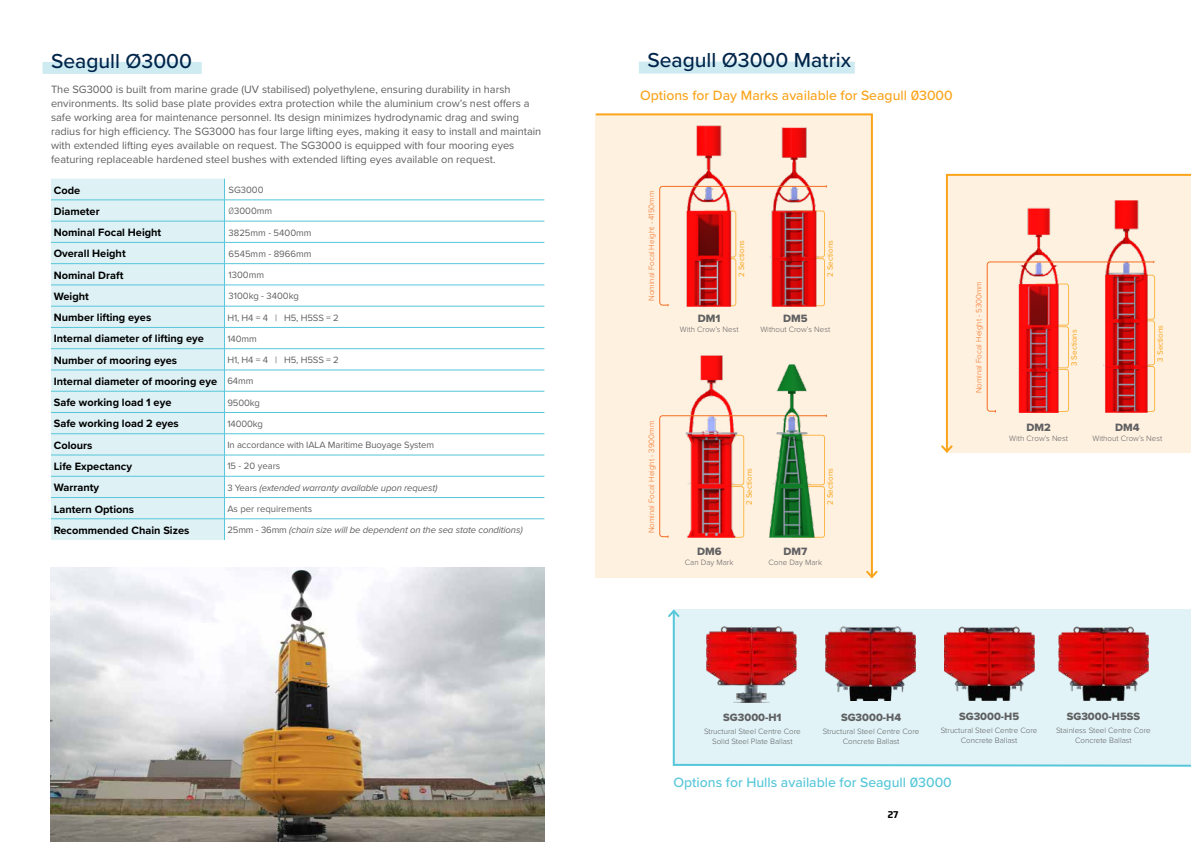
<style>
.page{position:relative;width:1191px;height:842px;background:#fff}
.page>*{position:absolute;margin:0;border:0;box-sizing:border-box;transform-origin:0 0}
.t1{font:500 21px "Proxima Nova";color:#00254a}
.t2{font:500 14px "Proxima Nova";color:#faa41a}
.t3{font:500 14px "Proxima Nova";color:#56c7da}
.t4{font:11px/14px "Proxima Nova";color:#5f6062}
.t5{font:700 11px/21.3px "Proxima Nova";color:#000}
.t6{font:11px "Proxima Nova Extrabld";color:#5f6062}
.t7{font:700 10px "Prometo";color:#000}
.t8{font:9.5px "Proxima Nova";letter-spacing:-.005em;color:#5f6062}
.t9{font:italic 9.5px "Proxima Nova";letter-spacing:-.01em;color:#5f6062}
.t10{font:300 8px/10px "Proxima Nova";color:#5f6062;text-align:center}
.t11{font:300 8px "Proxima Nova";color:#f36f21}
.t12{font:8px "Proxima Nova";color:#faa41a}
.s1{font-weight:300}
.s2{font-weight:400;font-size:9.5px;color:#5f6062}
.s3{font-style:normal}
</style>
<div class="page">
<div style="left:43px;top:62px;width:159px;height:12px;background:#ceebf1"></div>
<img style="left:51px;top:567px;width:493px;height:275px">
<div style="left:51px;top:179px;width:173px;height:361px;background:#def1f5"></div>
<hr style="left:224px;top:200px;width:320px;height:1px;background:#56c7da">
<hr style="left:224px;top:221px;width:320px;height:1px;background:#56c7da">
<hr style="left:224px;top:242px;width:320px;height:1px;background:#56c7da">
<hr style="left:224px;top:263px;width:320px;height:1px;background:#56c7da">
<hr style="left:224px;top:285px;width:320px;height:1px;background:#56c7da">
<hr style="left:224px;top:306px;width:320px;height:1px;background:#56c7da">
<hr style="left:51px;top:200px;width:173px;height:1px;background:#56c7da">
<hr style="left:51px;top:221px;width:173px;height:1px;background:#56c7da">
<hr style="left:51px;top:242px;width:173px;height:1px;background:#56c7da">
<hr style="left:51px;top:263px;width:173px;height:1px;background:#56c7da">
<hr style="left:51px;top:285px;width:173px;height:1px;background:#56c7da">
<hr style="left:51px;top:306px;width:173px;height:1px;background:#56c7da">
<hr style="left:51px;top:327px;width:173px;height:1px;background:#56c7da">
<hr style="left:224px;top:327px;width:320px;height:1px;background:#56c7da">
<hr style="left:51px;top:348px;width:173px;height:1px;background:#56c7da">
<hr style="left:224px;top:348px;width:320px;height:1px;background:#56c7da">
<hr style="left:51px;top:370px;width:173px;height:1px;background:#56c7da">
<hr style="left:224px;top:370px;width:320px;height:1px;background:#56c7da">
<hr style="left:51px;top:391px;width:173px;height:1px;background:#56c7da">
<hr style="left:224px;top:391px;width:320px;height:1px;background:#56c7da">
<hr style="left:51px;top:412px;width:173px;height:1px;background:#56c7da">
<hr style="left:224px;top:412px;width:320px;height:1px;background:#56c7da">
<hr style="left:51px;top:434px;width:173px;height:1px;background:#56c7da">
<hr style="left:224px;top:434px;width:320px;height:1px;background:#56c7da">
<hr style="left:51px;top:455px;width:173px;height:1px;background:#56c7da">
<hr style="left:224px;top:455px;width:320px;height:1px;background:#56c7da">
<hr style="left:51px;top:476px;width:173px;height:1px;background:#56c7da">
<hr style="left:224px;top:476px;width:320px;height:1px;background:#56c7da">
<hr style="left:51px;top:497px;width:173px;height:1px;background:#56c7da">
<hr style="left:224px;top:497px;width:320px;height:1px;background:#56c7da">
<hr style="left:51px;top:519px;width:173px;height:1px;background:#56c7da">
<hr style="left:224px;top:519px;width:320px;height:1px;background:#56c7da">
<svg style="left:224px;top:179px;width:1px;height:361px"></svg>
<div style="left:672px;top:609px;width:519px;height:158px;background:#e1f3f6"></div>
<svg style="left:668px;top:609px;width:13px;height:10px"></svg>
<div style="left:639px;top:62px;width:215px;height:12px;background:#ceebf1"></div>
<img style="left:944px;top:627px;width:90px;height:74px">
<img style="left:1058px;top:627px;width:90px;height:74px">
<img style="left:706px;top:627px;width:90px;height:76px">
<img style="left:825px;top:627px;width:90px;height:74px">
<div style="left:595px;top:113px;width:278px;height:465px;background:#fff1e0"></div>
<svg style="left:864px;top:569px;width:14px;height:10px"></svg>
<div style="left:945px;top:173px;width:246px;height:280px;background:#fff1e0"></div>
<svg style="left:941px;top:443px;width:13px;height:10px"></svg>
<img style="left:1017px;top:205px;width:42px;height:56px">
<img style="left:1103px;top:201px;width:48px;height:60px">
<img style="left:685px;top:354px;width:54px;height:61px">
<img style="left:683px;top:125px;width:52px;height:60px">
<img style="left:769px;top:127px;width:52px;height:58px">
<svg style="left:659px;top:185px;width:168px;height:122px;background:#e78d82"></svg>
<svg style="left:659px;top:415px;width:168px;height:123px;background:#eeaa9a"></svg>
<svg style="left:986px;top:261px;width:169px;height:151px;background:#ea8e84"></svg>
<img style="left:768px;top:364px;width:48px;height:174px">
<h1 class="t1" style="left:51px;top:45px;width:142px">Seagull Ø3000</h1>
<p class="t4" style="left:51px;top:82px;width:492px">The SG3000 is built from marine grade (UV stabilised) polyethylene, ensuring durability in harsh environments. Its solid base plate provides extra protection while the aluminium crow’s nest offers a safe working area for maintenance personnel. Its design minimizes hydrodynamic drag and swing radius for high efficiency. The SG3000 has four large lifting eyes, making it easy to install and maintain with extended lifting eyes available on request. The SG3000 is equipped with four mooring eyes featuring replaceable hardened steel bushes with extended lifting eyes available on request.</p>
<p class="t5" style="left:54px;top:179px;width:28px">Code</p>
<p class="t8" style="left:228px;top:183px;width:37px">SG3000</p>
<p class="t5" style="left:54px;top:200px;width:47px">Diameter</p>
<p class="t8" style="left:228px;top:204px;width:45px"><span class="s1">0</span>3000mm</p>
<p class="t5" style="left:54px;top:222px;width:109px">Nominal Focal Height</p>
<p class="t8" style="left:228px;top:225px;width:84px">3825mm - 5400mm</p>
<p class="t5" style="left:54px;top:243px;width:73px">Overall Height</p>
<p class="t8" style="left:228px;top:246px;width:84px">6545mm - 8966mm</p>
<p class="t5" style="left:54px;top:264px;width:71px">Nominal Draft</p>
<p class="t8" style="left:228px;top:268px;width:37px">1300mm</p>
<p class="t5" style="left:54px;top:285px;width:37px">Weight</p>
<p class="t8" style="left:228px;top:289px;width:72px">3100kg - 3400kg</p>
<p class="t5" style="left:54px;top:307px;width:99px">Number lifting eyes</p>
<p class="t8" style="left:227px;top:310px;width:113px">H1, H4 = 4 | H5, H5SS = 2</p>
<p class="t5" style="left:54px;top:328px;width:152px">Internal diameter of lifting eye</p>
<p class="t8" style="left:227px;top:332px;width:31px">140mm</p>
<p class="t5" style="left:54px;top:349px;width:125px">Number of mooring eyes</p>
<p class="t8" style="left:227px;top:353px;width:113px">H1, H4 = 4 | H5, H5SS = 2</p>
<p class="t5" style="left:54px;top:370px;width:201px">Internal diameter of mooring eye <span class="s2">64mm<br></span>Safe working load 1 eye</p>
<p class="t8" style="left:227px;top:395px;width:34px">9500kg</p>
<p class="t5" style="left:54px;top:413px;width:126px">Safe working load 2 eyes</p>
<p class="t8" style="left:227px;top:417px;width:37px">14000kg</p>
<p class="t5" style="left:54px;top:434px;width:40px">Colours</p>
<p class="t8" style="left:227px;top:438px;width:208px">In accordance with IALA Maritime Buoyage System</p>
<p class="t5" style="left:54px;top:455px;width:80px">Life Expectancy</p>
<p class="t8" style="left:227px;top:459px;width:54px">15 - 20 years</p>
<p class="t5" style="left:54px;top:477px;width:47px">Warranty</p>
<p class="t9" style="left:227px;top:480px;width:212px"><span class="s3">3 Years</span> (extended warranty available upon request)</p>
<p class="t5" style="left:54px;top:498px;width:82px">Lantern Options</p>
<p class="t8" style="left:227px;top:502px;width:86px">As per requirements</p>
<p class="t5" style="left:54px;top:519px;width:137px">Recommended Chain Sizes</p>
<p class="t9" style="left:227px;top:523px;width:297px"><span class="s3">25mm - 36mm</span> (chain size will be dependent on the sea state conditions)</p>
<h1 class="t1" style="left:647px;top:45px;width:205px">Seagull Ø3000 Matrix</h1>
<p class="t2" style="left:640px;top:85px;width:314px">Options for Day Marks available for Seagull 03000</p>
<p class="t11" style="left:645px;top:301px;width:111px;rotate:-90deg">Nominal Focal Height - 4150mm</p>
<p class="t12" style="left:735px;top:277px;width:38px;rotate:-90deg">2 Sections</p>
<p class="t12" style="left:824px;top:277px;width:38px;rotate:-90deg">2 Sections</p>
<p class="t6" style="left:698px;top:310px;width:24px">DM1</p>
<p class="t10" style="left:680px;top:324px;width:60px">With Crow’s Nest</p>
<p class="t6" style="left:783px;top:310px;width:26px">DM5</p>
<p class="t10" style="left:760px;top:324px;width:71px">Without Crow’s Nest</p>
<p class="t11" style="left:645px;top:533px;width:114px;rotate:-90deg">Nominal Focal Height - 3900mm</p>
<p class="t12" style="left:743px;top:505px;width:38px;rotate:-90deg">2 Sections</p>
<p class="t12" style="left:824px;top:505px;width:38px;rotate:-90deg">2 Sections</p>
<p class="t6" style="left:697px;top:543px;width:26px">DM6</p>
<p class="t10" style="left:685px;top:557px;width:50px">Can Day Mark</p>
<p class="t6" style="left:783px;top:543px;width:25px">DM7</p>
<p class="t10" style="left:768px;top:557px;width:55px">Cone Day Mark</p>
<p class="t11" style="left:973px;top:393px;width:114px;rotate:-90deg">Nominal Focal Height - 5300mm</p>
<p class="t12" style="left:1068px;top:366px;width:38px;rotate:-90deg">3 Sections</p>
<p class="t12" style="left:1154px;top:362px;width:38px;rotate:-90deg">3 Sections</p>
<p class="t6" style="left:1026px;top:419px;width:26px">DM2</p>
<p class="t10" style="left:1009px;top:433px;width:60px">With Crow’s Nest</p>
<p class="t6" style="left:1115px;top:419px;width:26px">DM4</p>
<p class="t10" style="left:1092px;top:433px;width:71px">Without Crow’s Nest</p>
<p class="t6" style="left:723px;top:709px;width:60px">SG3000-H1</p>
<p class="t10" style="left:704px;top:725px;width:98px">Structural Steel Centre Core<br>Solid Steel Plate Ballast</p>
<p class="t6" style="left:841px;top:709px;width:62px">SG3000-H4</p>
<p class="t10" style="left:822px;top:725px;width:98px">Structural Steel Centre Core<br>Concrete Ballast</p>
<p class="t6" style="left:959px;top:708px;width:62px">SG3000-H5</p>
<p class="t10" style="left:940px;top:725px;width:98px">Structural Steel Centre Core<br>Concrete Ballast</p>
<p class="t3" style="left:673px;top:772px;width:280px">Options for Hulls available for Seagull 03000</p>
<p class="t7" style="left:888px;top:809px;width:12px">27</p>
<p class="t6" style="left:1066px;top:708px;width:75px">SG3000-H5SS</p>
<p class="t10" style="left:1056px;top:725px;width:96px">Stainless Steel Centre Core<br>Concrete Ballast</p>
</div>
